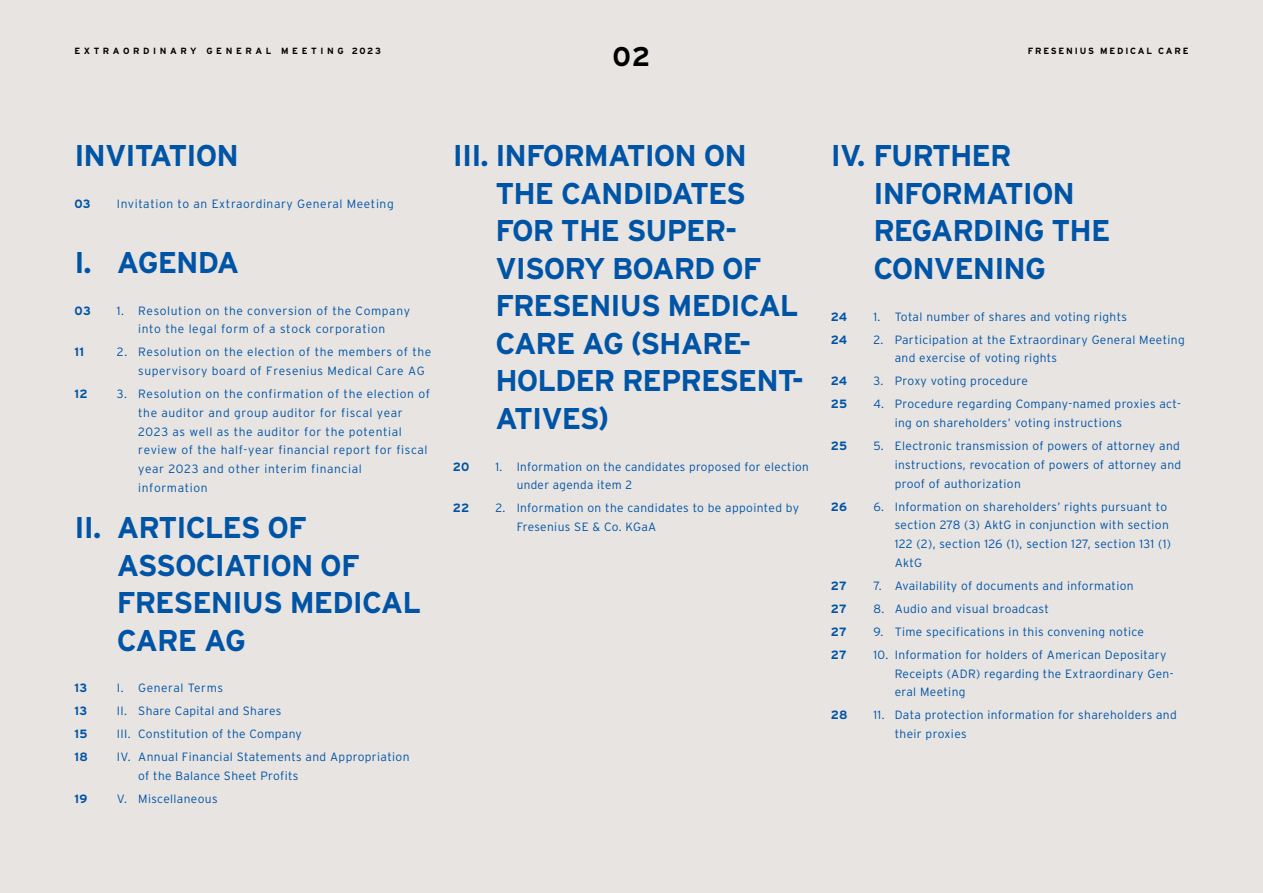
<style>
.page{position:relative;width:1263px;height:893px;background:#e8e4e1}
.page>*{position:absolute;margin:0;border:0;box-sizing:border-box;transform-origin:0 0}
.t1{font:700 30px/37.5px "Interstate";letter-spacing:-.03em;color:#0054a6}
.t2{font:700 27px "Interstate";color:#000}
.t3{font:300 12px/18.8px "Interstate";letter-spacing:.03em;color:#0054a6}
.t4{font:300 12px/18.8px "Interstate";letter-spacing:.05em;color:#0054a6}
.t5{font:700 12px "Interstate";letter-spacing:.005em;color:#0054a6}
.t6{font:700 9px "Interstate";letter-spacing:.4em;color:#000}
.t7{font:700 9px "Interstate";letter-spacing:.2em;color:#000}
</style>
<div class="page">
<h2 class="t2" style="left:612px;top:37px;width:39px">02</h2>
<p class="t6" style="left:74px;top:44px;width:308px">EXTRAORDINARY GENERAL MEETING 2023</p>
<p class="t7" style="left:1028px;top:44px;width:162px">FRESENIUS MEDICAL CARE</p>
<h1 class="t1" style="left:74px;top:136px;width:166px">INVITATION</h1>
<p class="t5" style="left:74px;top:195px;width:18px">03</p>
<p class="t4" style="left:117px;top:194px;width:278px">Invitation to an Extraordinary General Meeting</p>
<h1 class="t1" style="left:74px;top:242px;width:167px">I. AGENDA</h1>
<p class="t5" style="left:74px;top:302px;width:18px">03</p>
<p class="t5" style="left:74px;top:343px;width:11px">11</p>
<p class="t5" style="left:74px;top:385px;width:15px">12</p>
<p class="t4" style="left:117px;top:301px;width:295px;text-align:center">1. Resolution on the conversion of the Company into the legal form of a stock corporation</p>
<p class="t4" style="left:138px;top:343px;width:295px;text-indent:-21px">2. Resolution on the election of the members of the supervisory board of Fresenius Medical Care AG</p>
<p class="t4" style="left:138px;top:385px;width:293px;text-indent:-21px">3. Resolution on the confirmation of the election of the auditor and group auditor for fiscal year 2023 as well as the auditor for the potential review of the half-year financial report for fiscal year 2023 and other interim financial information</p>
<h1 class="t1" style="left:117px;top:507px;width:306px;text-indent:-43px">II. ARTICLES OF<br>ASSOCIATION OF<br>FRESENIUS MEDICAL<br>CARE AG</h1>
<p class="t5" style="left:74px;top:679px;width:14px">13</p>
<p class="t4" style="left:117px;top:679px;width:108px">I. General Terms</p>
<p class="t5" style="left:74px;top:702px;width:14px">13</p>
<p class="t3" style="left:117px;top:702px;width:166px">II. Share Capital and Shares</p>
<p class="t5" style="left:74px;top:725px;width:15px">15</p>
<p class="t3" style="left:117px;top:725px;width:187px">III. Constitution of the Company</p>
<p class="t5" style="left:74px;top:748px;width:15px">18</p>
<p class="t3" style="left:138px;top:748px;width:273px;text-indent:-21px">IV. Annual Financial Statements and Appropriation of the Balance Sheet Profits</p>
<p class="t5" style="left:74px;top:790px;width:15px">19</p>
<p class="t3" style="left:117px;top:789px;width:102px">V. Miscellaneous</p>
<h1 class="t1" style="left:495px;top:136px;width:310px;text-indent:-43px">III. INFORMATION ON<br>THE CANDIDATES<br>FOR THE SUPER-<br>VISORY BOARD OF<br>FRESENIUS MEDICAL<br>CARE AG (SHARE-<br>HOLDER REPRESENT-<br>ATIVES)</h1>
<p class="t5" style="left:453px;top:458px;width:18px">20</p>
<p class="t3" style="left:517px;top:457px;width:294px;text-indent:-21px">1. Information on the candidates proposed for election under agenda item 2</p>
<p class="t5" style="left:453px;top:499px;width:18px">22</p>
<p class="t3" style="left:517px;top:499px;width:284px;text-indent:-21px">2. Information on the candidates to be appointed by<br>Fresenius SE &amp; Co. KGaA</p>
<h1 class="t1" style="left:873px;top:136px;width:239px;text-indent:-43px">IV. FURTHER<br>INFORMATION<br>REGARDING THE<br>CONVENING</h1>
<p class="t5" style="left:831px;top:308px;width:18px">24</p>
<p class="t3" style="left:873px;top:307px;width:255px">1. Total number of shares and voting rights</p>
<p class="t5" style="left:831px;top:331px;width:18px">24</p>
<p class="t3" style="left:895px;top:330px;width:292px;text-indent:-21px">2. Participation at the Extraordinary General Meeting and exercise of voting rights</p>
<p class="t5" style="left:831px;top:372px;width:18px">24</p>
<p class="t3" style="left:873px;top:372px;width:156px">3. Proxy voting procedure</p>
<p class="t5" style="left:831px;top:395px;width:18px">25</p>
<p class="t3" style="left:895px;top:395px;width:288px;text-indent:-21px">4. Procedure regarding Company-named proxies act&shy;ing on shareholders’ voting instructions</p>
<p class="t5" style="left:831px;top:437px;width:18px">25</p>
<p class="t3" style="left:895px;top:437px;width:288px;text-align:justify;text-indent:-21px">5. Electronic transmission of powers of attorney and instructions, revocation of powers of attorney and proof of authorization</p>
<p class="t5" style="left:831px;top:498px;width:18px">26</p>
<p class="t3" style="left:895px;top:497px;width:278px;text-indent:-21px">6. Information on shareholders’ rights pursuant to section 278 (3) AktG in conjunction with section 122 (2), section 126 (1), section 127, section 131 (1)<br>AktG</p>
<p class="t5" style="left:831px;top:577px;width:17px">27</p>
<p class="t3" style="left:873px;top:576px;width:262px">7. Availability of documents and information</p>
<p class="t5" style="left:831px;top:600px;width:17px">27</p>
<p class="t3" style="left:873px;top:599px;width:177px">8. Audio and visual broadcast</p>
<p class="t5" style="left:831px;top:623px;width:17px">27</p>
<p class="t3" style="left:873px;top:622px;width:272px">9. Time specifications in this convening notice</p>
<p class="t5" style="left:831px;top:646px;width:17px">27</p>
<p class="t3" style="left:895px;top:645px;width:280px;text-indent:-21px">10. Information for holders of American Depositary<br>Receipts (ADR) regarding the Extraordinary Gen&shy;eral Meeting</p>
<p class="t5" style="left:831px;top:706px;width:18px">28</p>
<p class="t3" style="left:895px;top:706px;width:284px;text-indent:-21px">11. Data protection information for shareholders and their proxies</p>
</div>
